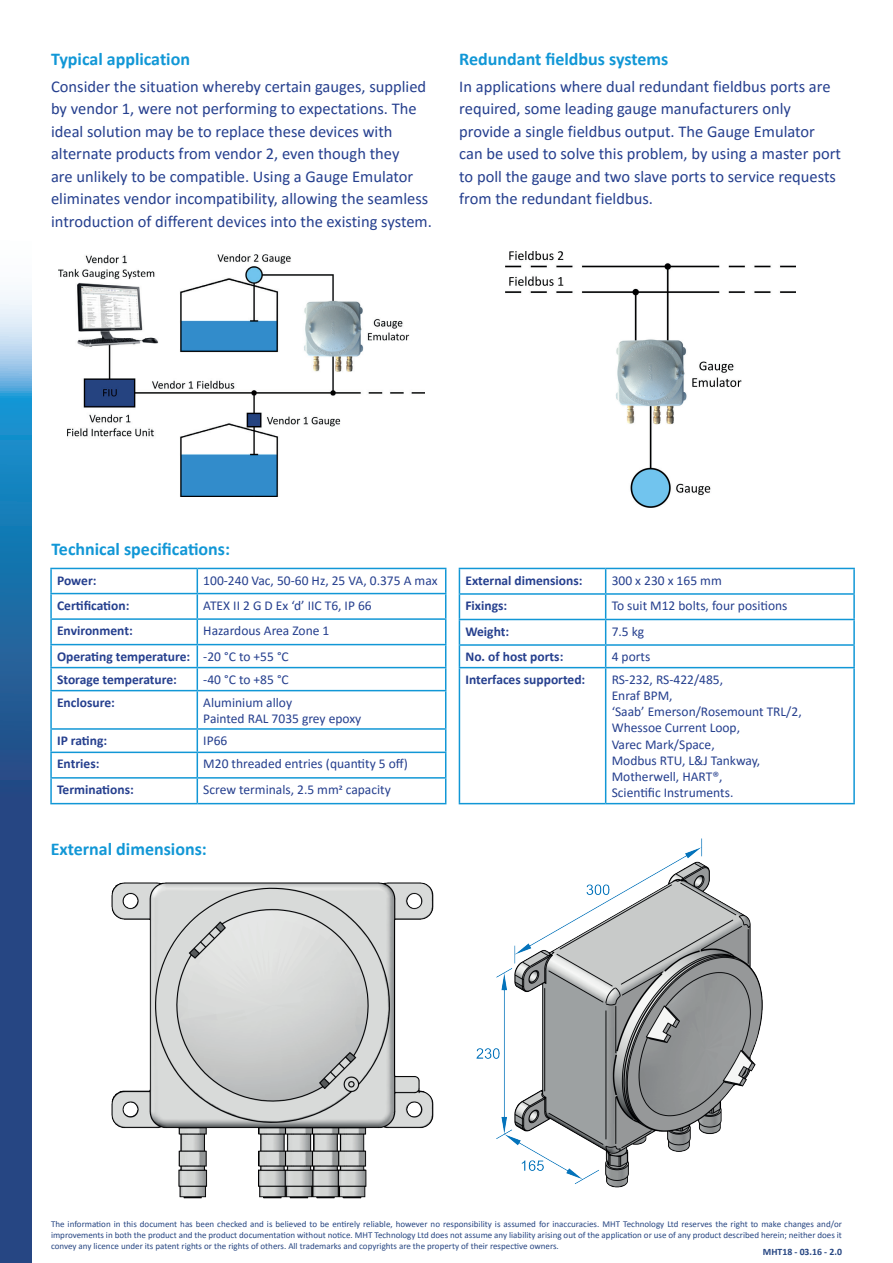
<style>
.page{position:relative;width:893px;height:1263px;background:#fff}
.page>*{position:absolute;margin:0;border:0;box-sizing:border-box;transform-origin:0 0}
.t1{font:700 18px "Calibri";color:#1197d6}
.t2{font:16.5px/22.5px "Calibri";color:#253f8e}
.t3{font:13.5px/16.2px "Calibri";color:#253f8e}
.t4{font:700 13.5px "Calibri";color:#253f8e}
.t5{font:700 9.75px "Calibri";color:#274682}
.t6{font:9px/10.8px "Calibri";color:#274682;text-align:justify}
.s1{font-weight:700}
</style>
<div class="page">
<svg style="left:0;top:292px;width:32px;height:971px;background:#31669e"></svg>
<hr style="left:459px;top:568px;width:147px;height:1px;background:#1197d6">
<hr style="left:606px;top:568px;width:249px;height:1px;background:#1197d6">
<hr style="left:853px;top:569px;width:2px;height:24px;background:#1197d6">
<hr style="left:459px;top:593px;width:147px;height:2px;background:#1197d6">
<hr style="left:606px;top:593px;width:249px;height:2px;background:#1197d6">
<hr style="left:853px;top:595px;width:2px;height:24px;background:#1197d6">
<hr style="left:459px;top:619px;width:147px;height:1px;background:#1197d6">
<hr style="left:606px;top:619px;width:249px;height:1px;background:#1197d6">
<hr style="left:853px;top:620px;width:2px;height:24px;background:#1197d6">
<hr style="left:459px;top:644px;width:147px;height:2px;background:#1197d6">
<svg style="left:459px;top:569px;width:1px;height:98px"></svg>
<hr style="left:606px;top:644px;width:249px;height:2px;background:#1197d6">
<svg style="left:605px;top:569px;width:1px;height:98px"></svg>
<hr style="left:853px;top:646px;width:2px;height:21px;background:#1197d6">
<hr style="left:459px;top:667px;width:147px;height:1px;background:#1197d6">
<hr style="left:459px;top:668px;width:1px;height:135px;background:#1197d6">
<hr style="left:606px;top:667px;width:249px;height:1px;background:#1197d6">
<hr style="left:605px;top:668px;width:1px;height:135px;background:#1197d6">
<hr style="left:853px;top:668px;width:2px;height:135px;background:#1197d6">
<hr style="left:459px;top:803px;width:147px;height:1px;background:#1197d6">
<hr style="left:606px;top:803px;width:249px;height:1px;background:#1197d6">
<hr style="left:50px;top:568px;width:147px;height:1px;background:#1197d6">
<hr style="left:50px;top:569px;width:2px;height:24px;background:#1197d6">
<hr style="left:197px;top:568px;width:249px;height:1px;background:#1197d6">
<hr style="left:50px;top:593px;width:147px;height:1px;background:#1197d6">
<hr style="left:50px;top:594px;width:2px;height:24px;background:#1197d6">
<hr style="left:197px;top:593px;width:249px;height:1px;background:#1197d6">
<hr style="left:50px;top:618px;width:147px;height:2px;background:#1197d6">
<hr style="left:50px;top:620px;width:2px;height:24px;background:#1197d6">
<hr style="left:197px;top:618px;width:249px;height:2px;background:#1197d6">
<hr style="left:50px;top:644px;width:147px;height:1px;background:#1197d6">
<hr style="left:50px;top:645px;width:2px;height:22px;background:#1197d6">
<hr style="left:197px;top:644px;width:249px;height:1px;background:#1197d6">
<hr style="left:50px;top:667px;width:147px;height:1px;background:#1197d6">
<hr style="left:50px;top:668px;width:2px;height:22px;background:#1197d6">
<hr style="left:197px;top:667px;width:249px;height:1px;background:#1197d6">
<svg style="left:197px;top:569px;width:1px;height:121px"></svg>
<svg style="left:445px;top:569px;width:1px;height:121px"></svg>
<hr style="left:50px;top:730px;width:2px;height:22px;background:#1197d6">
<hr style="left:50px;top:752px;width:147px;height:1px;background:#1197d6">
<hr style="left:50px;top:753px;width:2px;height:24px;background:#1197d6">
<hr style="left:197px;top:752px;width:249px;height:1px;background:#1197d6">
<hr style="left:50px;top:777px;width:147px;height:2px;background:#1197d6">
<hr style="left:50px;top:779px;width:2px;height:24px;background:#1197d6">
<hr style="left:197px;top:777px;width:249px;height:2px;background:#1197d6">
<svg style="left:197px;top:730px;width:1px;height:73px"></svg>
<svg style="left:445px;top:730px;width:1px;height:73px"></svg>
<hr style="left:50px;top:803px;width:147px;height:1px;background:#1197d6">
<hr style="left:197px;top:803px;width:249px;height:1px;background:#1197d6">
<hr style="left:50px;top:690px;width:147px;height:1px;background:#1197d6">
<hr style="left:50px;top:691px;width:2px;height:37px;background:#1197d6">
<hr style="left:197px;top:690px;width:249px;height:1px;background:#1197d6">
<hr style="left:197px;top:691px;width:1px;height:37px;background:#1197d6">
<hr style="left:445px;top:691px;width:1px;height:37px;background:#1197d6">
<hr style="left:50px;top:728px;width:147px;height:2px;background:#1197d6">
<hr style="left:197px;top:728px;width:249px;height:2px;background:#1197d6">
<img style="left:476px;top:838px;width:287px;height:350px">
<img style="left:111px;top:882px;width:323px;height:316px">
<img style="left:58px;top:254px;width:367px;height:243px">
<img style="left:506px;top:251px;width:290px;height:257px">
<p class="t1" style="left:51px;top:46px;width:140px">Typical application</p>
<p class="t2" style="left:51px;top:74px;width:382px">Consider the situation whereby certain gauges, supplied by vendor 1, were not performing to expectations. The ideal solution may be to replace these devices with alternate products from vendor 2, even though they<br>are unlikely to be compatible. Using a Gauge Emulator eliminates vendor incompatibility, allowing the seamless introduction of different devices into the existing system.</p>
<p class="t1" style="left:459px;top:46px;width:211px">Redundant fieldbus systems</p>
<p class="t2" style="left:459px;top:74px;width:383px">In applications where dual redundant fieldbus ports are required, some leading gauge manufacturers only provide a single fieldbus output. The Gauge Emulator can be used to solve this problem, by using a master port to poll the gauge and two slave ports to service requests from the redundant fieldbus.</p>
<p class="t1" style="left:52px;top:537px;width:180px">Technical specifications:</p>
<p class="t4" style="left:57px;top:570px;width:41px">Power:</p>
<p class="t3" style="left:203px;top:572px;width:236px">100-240 Vac, 50-60 Hz, 25 VA, 0.375 A max</p>
<p class="t4" style="left:57px;top:596px;width:74px">Certification:</p>
<p class="t3" style="left:203px;top:597px;width:170px">ATEX II 2 G D Ex ‘d’ IIC T6, IP 66</p>
<p class="t4" style="left:57px;top:621px;width:77px">Environment:</p>
<p class="t3" style="left:57px;top:618px;width:274px;line-height:25.5px;text-indent:146px">Hazardous Area Zone 1<br><span class="s1">Operating temperature:</span> -20 °C to +55 °C</p>
<p class="t4" style="left:57px;top:670px;width:121px">Storage temperature:</p>
<p class="t3" style="left:203px;top:671px;width:87px">-40 °C to +85 °C</p>
<p class="t4" style="left:57px;top:693px;width:59px">Enclosure:</p>
<p class="t3" style="left:203px;top:694px;width:160px">Aluminium alloy<br>Painted RAL 7035 grey epoxy</p>
<p class="t4" style="left:57px;top:731px;width:52px">IP rating:</p>
<p class="t3" style="left:203px;top:732px;width:26px">IP66</p>
<p class="t4" style="left:57px;top:754px;width:44px">Entries:</p>
<p class="t3" style="left:203px;top:755px;width:206px">M20 threaded entries (quantity 5 off)</p>
<p class="t4" style="left:57px;top:780px;width:78px">Terminations:</p>
<p class="t3" style="left:203px;top:781px;width:189px">Screw terminals, 2.5 mm2 capacity</p>
<p class="t1" style="left:51px;top:836px;width:158px">External dimensions:</p>
<p class="t4" style="left:465px;top:570px;width:119px">External dimensions:</p>
<p class="t3" style="left:612px;top:572px;width:112px">300 x 230 x 165 mm</p>
<p class="t4" style="left:465px;top:596px;width:43px">Fixings:</p>
<p class="t3" style="left:612px;top:597px;width:177px">To suit M12 bolts, four positions</p>
<p class="t4" style="left:465px;top:622px;width:45px">Weight:</p>
<p class="t3" style="left:612px;top:623px;width:34px">7.5 kg</p>
<p class="t4" style="left:465px;top:647px;width:99px">No. of host ports:</p>
<p class="t3" style="left:612px;top:648px;width:40px">4 ports</p>
<p class="t4" style="left:465px;top:670px;width:121px">Interfaces supported:</p>
<p class="t3" style="left:612px;top:671px;width:192px">RS-232, RS-422/485,<br>Enraf BPM,<br>‘Saab’ Emerson/Rosemount TRL/2,<br>Whessoe Current Loop,<br>Varec Mark/Space,<br>Modbus RTU, L&amp;J Tankway,<br>Motherwell, HART®,<br>Scientific Instruments.</p>
<p class="t6" style="left:51px;top:1218px;width:792px">The information in this document has been checked and is believed to be entirely reliable, however no responsibility is assumed for inaccuracies. MHT Technology Ltd reserves the right to make changes and/or improvements in both the product and the product documentation without notice. MHT Technology Ltd does not assume any liability arising out of the application or use of any product described herein; neither does it convey any licence under its patent rights or the rights of others. All trademarks and copyrights are the property of their respective owners.</p>
<p class="t5" style="left:763px;top:1244px;width:81px">MHT18 - 03.16 - 2.0</p>
</div>
